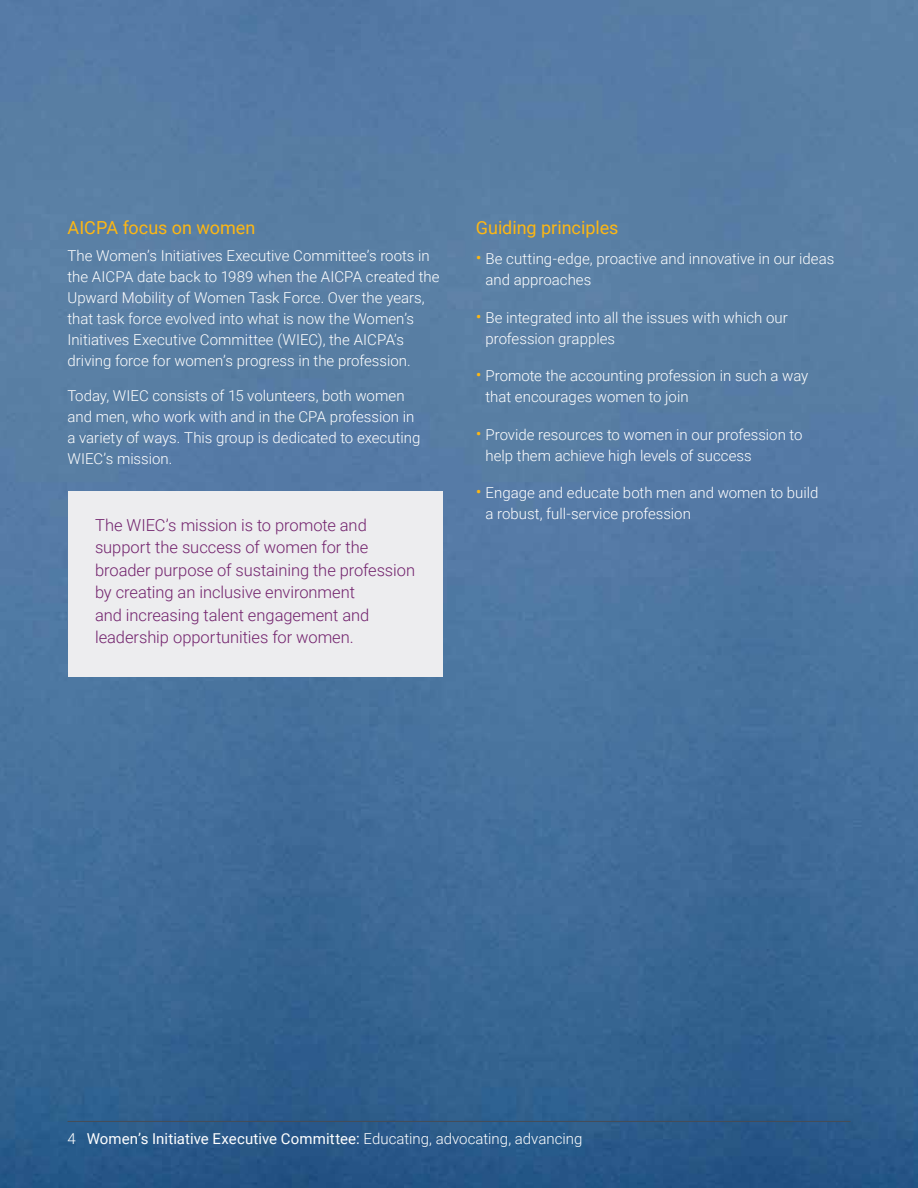
<style>
.page{position:relative;width:918px;height:1188px;background:#fff}
.page>*{position:absolute;margin:0;border:0;box-sizing:border-box;transform-origin:0 0}
.t1{font:18px "Roboto";color:#fdb714}
.t2{font:300 16.5px/22.5px "Roboto";letter-spacing:-.005em;color:#72226d}
.t3{font:300 15px/21px "Roboto";color:#fff}
.t4{font:15px "Roboto";letter-spacing:.005em;color:#fff}
.s1{font-size:18px;color:#fdb714}
.s2{font-weight:300}
</style>
<div class="page">
<img style="left:0;top:0;width:918px;height:1188px">
<div style="left:68px;top:491px;width:374px;height:186px;background:#ededef"></div>
<hr style="left:68px;top:1121px;width:782px;height:1px;background:#474c55">
<p class="t1" style="left:68px;top:215px;width:189px">AICPA focus on women</p>
<p class="t3" style="left:68px;top:245px;width:374px">The Women’s Initiatives Executive Committee’s roots in the AICPA date back to 1989 when the AICPA created the Upward Mobility of Women Task Force. Over the years, that task force evolved into what is now the Women’s Initiatives Executive Committee (WIEC), the AICPA’s driving force for women’s progress in the profession.</p>
<p class="t3" style="left:68px;top:384px;width:354px">Today, WIEC consists of 15 volunteers, both women and men, who work with and in the CPA profession in a variety of ways. This group is dedicated to executing WIEC’s mission.</p>
<p class="t2" style="left:95px;top:513px;width:322px">The WIEC’s mission is to promote and support the success of women for the broader purpose of sustaining the profession by creating an inclusive environment<br>and increasing talent engagement and leadership opportunities for women.</p>
<p class="t1" style="left:476px;top:215px;width:144px">Guiding principles</p>
<p class="t3" style="left:486px;top:248px;width:350px;text-indent:-10px"><span class="s1">•</span> Be cutting-edge, proactive and innovative in our ideas and approaches</p>
<p class="t3" style="left:486px;top:306px;width:304px;text-indent:-10px"><span class="s1">•</span> Be integrated into all the issues with which our profession grapples</p>
<p class="t3" style="left:486px;top:365px;width:324px;text-indent:-10px"><span class="s1">•</span> Promote the accounting profession in such a way that encourages women to join</p>
<p class="t3" style="left:486px;top:423px;width:319px;text-indent:-10px"><span class="s1">•</span> Provide resources to women in our profession to help them achieve high levels of success</p>
<p class="t3" style="left:486px;top:482px;width:334px;text-indent:-10px"><span class="s1">•</span> Engage and educate both men and women to build a robust, full-service profession</p>
<p class="t4" style="left:68px;top:1128px;width:516px"><span class="s2">4</span> Women’s Initiative Executive Committee: <span class="s2">Educating, advocating, advancing</span></p>
</div>
